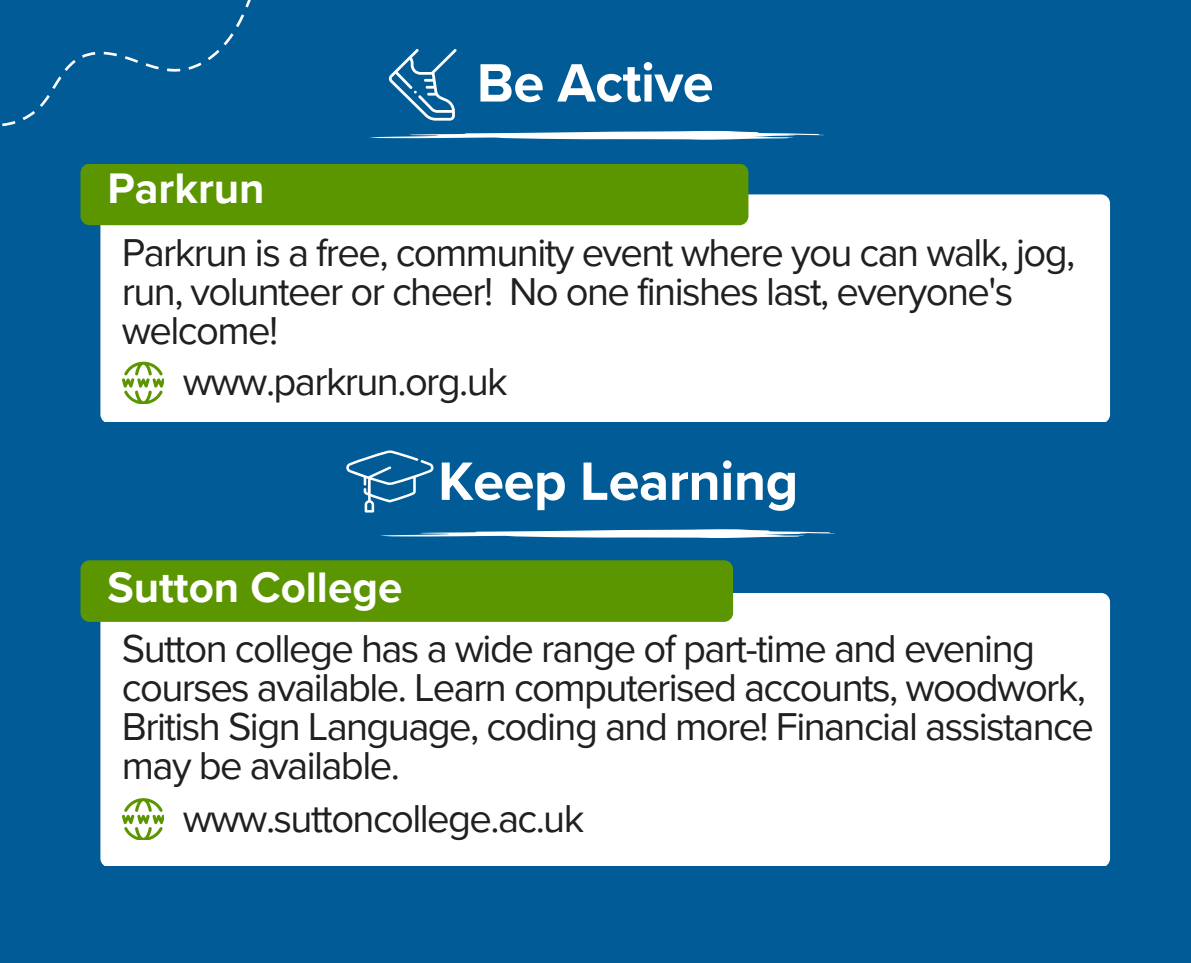
<style>
.page{position:relative;width:1191px;height:963px;background:#005b96}
.page>*{position:absolute;margin:0;border:0;box-sizing:border-box;transform-origin:0 0}
.t1{font:700 56px "Proxima Nova";letter-spacing:-.01em;color:#fff}
.t2{font:700 44px "Proxima Nova";color:#fff}
.t3{font:40px/39.2px "Proxima Nova";letter-spacing:-.04em;color:#202020}
</style>
<div class="page">
<svg style="left:2px;top:0;width:387px;height:226px"></svg>
<svg style="left:367px;top:131px;width:457px;height:9px"></svg>
<svg style="left:389px;top:49px;width:68px;height:72px"></svg>
<svg style="left:380px;top:529px;width:455px;height:9px"></svg>
<svg style="left:346px;top:450px;width:88px;height:63px"></svg>
<div style="left:100px;top:593px;width:1010px;height:273px;background:#fff;border-radius:9px"></div>
<div style="left:80px;top:560px;width:653px;height:62px;background:#5b9600"></div>
<svg style="left:122px;top:798px;width:42px;height:42px"></svg>
<div style="left:100px;top:194px;width:1010px;height:228px;background:#fff;border-radius:9px"></div>
<div style="left:80px;top:164px;width:668px;height:61px;background:#5b9600"></div>
<svg style="left:122px;top:362px;width:42px;height:41px"></svg>
<p class="t1" style="left:477px;top:50px;width:238px">Be Active</p>
<p class="t2" style="left:107px;top:163px;width:159px">Parkrun</p>
<p class="t3" style="left:122px;top:234px;width:955px">Parkrun is a free, community event where you can walk, jog, run, volunteer or cheer! No one finishes last, everyone's welcome!</p>
<p class="t3" style="left:183px;top:363px;width:327px">www.parkrun.org.uk</p>
<h1 class="t1" style="left:438px;top:448px;width:362px">Keep Learning</h1>
<p class="t2" style="left:107px;top:561px;width:296px">Sutton College</p>
<p class="t3" style="left:122px;top:630px;width:973px">Sutton college has a wide range of part-time and evening courses available. Learn computerised accounts, woodwork, British Sign Language, coding and more! Financial assistance may be available.</p>
<h2 class="t3" style="left:183px;top:800px;width:403px">www.suttoncollege.ac.uk</h2>
</div>
